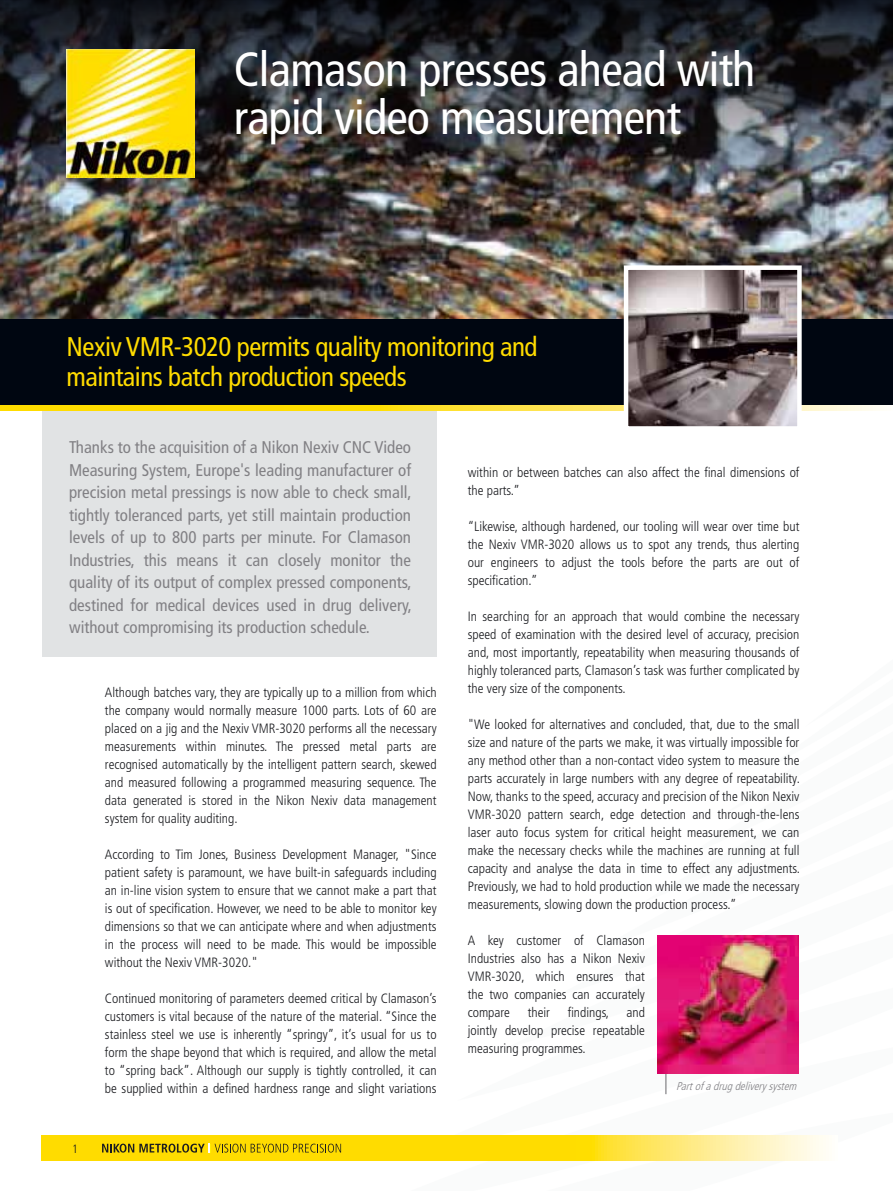
<style>
.page{position:relative;width:893px;height:1191px;background:#fff}
.page>*{position:absolute;margin:0;border:0;box-sizing:border-box;transform-origin:0 0}
.t1{font:condensed 48px/48px "Frutiger LT Std";letter-spacing:-.015em;color:#fff}
.t2{font:condensed 27px/30px "Frutiger LT Std";letter-spacing:-.02em;color:#ffdc00}
.t3{font:condensed 16.95px/22.5px "Frutiger LT Std";color:#818084;text-align:justify}
.t4{font:300 condensed 13.5px/18px "Frutiger LT Std";color:#1b1c20;text-align:justify}
.t5{font:300 condensed 12px "Frutiger LT Std";color:#1b1c20}
.t6{font:italic 300 condensed 11.25px "Frutiger LT Std";color:#818084}
</style>
<div class="page">
<img style="left:0;top:190px;width:893px;height:129px">
<svg style="left:395px;top:1160px;width:431px;height:1px"></svg>
<div style="left:43px;top:389px;width:394px;height:267px;background:#e1e3e4"></div>
<svg style="left:41px;top:1135px;width:785px;height:25px;background:#ffe131"></svg>
<svg style="left:102px;top:1143px;width:239px;height:10px;background:#bca40b"></svg>
<img style="left:0;top:0;width:893px;height:190px">
<img style="left:67px;top:50px;width:127px;height:127px">
<hr style="left:665px;top:1039px;width:2px;height:55px;background:#818084">
<img style="left:658px;top:935px;width:140px;height:138px">
<div style="left:0;top:319px;width:893px;height:86px;background:#000611"></div>
<svg style="left:0;top:405px;width:880px;height:5px;background:#ffe22f"></svg>
<img style="left:629px;top:270px;width:168px;height:156px">
<div style="left:624px;top:265px;width:178px;height:166px;border:4px solid #fff"></div>
<h1 class="t1" style="left:234px;top:45px;width:523px">Clamason presses ahead with rapid video measurement</h1>
<h2 class="t2" style="left:67px;top:332px;width:472px">Nexiv VMR-3020 permits quality monitoring and maintains batch production speeds</h2>
<p class="t3" style="left:69px;top:436px;width:344px">Thanks to the acquisition of a Nikon Nexiv CNC Video Measuring System, Europe's leading manufacturer of precision metal pressings is now able to check small, tightly toleranced parts, yet still maintain production levels of up to 800 parts per minute. For Clamason Industries, this means it can closely monitor the quality of its output of complex pressed components, destined for medical devices used in drug delivery, without compromising its production schedule.</p>
<p class="t5" style="left:72px;top:1142px;width:7px">1</p>
<p class="t4" style="left:105px;top:683px;width:333px">Although batches vary, they are typically up to a million from which the company would normally measure 1000 parts. Lots of 60 are placed on a jig and the Nexiv VMR-3020 performs all the necessary measurements within minutes. The pressed metal parts are recognised automatically by the intelligent pattern search, skewed and measured following a programmed measuring sequence. The data generated is stored in the Nikon Nexiv data management system for quality auditing.</p>
<p class="t4" style="left:105px;top:845px;width:333px">According to Tim Jones, Business Development Manager, "Since patient safety is paramount, we have built-in safeguards including an in-line vision system to ensure that we cannot make a part that is out of specification. However, we need to be able to monitor key dimensions so that we can anticipate where and when adjustments in the process will need to be made. This would be impossible without the Nexiv VMR-3020."</p>
<p class="t4" style="left:105px;top:989px;width:333px">Continued monitoring of parameters deemed critical by Clamason’s customers is vital because of the nature of the material. “Since the stainless steel we use is inherently “springy”, it’s usual for us to form the shape beyond that which is required, and allow the metal to “spring back”. Although our supply is tightly controlled, it can be supplied within a defined hardness range and slight variations</p>
<p class="t4" style="left:468px;top:463px;width:333px">within or between batches can also affect the final dimensions of the parts.”</p>
<p class="t4" style="left:468px;top:517px;width:333px">“Likewise, although hardened, our tooling will wear over time but the Nexiv VMR-3020 allows us to spot any trends, thus alerting our engineers to adjust the tools before the parts are out of specification.”</p>
<p class="t4" style="left:468px;top:607px;width:333px">In searching for an approach that would combine the necessary speed of examination with the desired level of accuracy, precision and, most importantly, repeatability when measuring thousands of highly toleranced parts, Clamason’s task was further complicated by the very size of the components.</p>
<p class="t4" style="left:468px;top:715px;width:334px">"We looked for alternatives and concluded, that, due to the small size and nature of the parts we make, it was virtually impossible for any method other than a non-contact video system to measure the parts accurately in large numbers with any degree of repeatability.<br>Now, thanks to the speed, accuracy and precision of the Nikon Nexiv VMR-3020 pattern search, edge detection and through-the-lens laser auto focus system for critical height measurement, we can make the necessary checks while the machines are running at full capacity and analyse the data in time to effect any adjustments.<br>Previously, we had to hold production while we made the necessary measurements, slowing down the production process.”</p>
<p class="t4" style="left:468px;top:931px;width:179px">A key customer of Clamason Industries also has a Nikon Nexiv VMR-3020, which ensures that the two companies can accurately compare</p>
<p class="t4" style="left:528px;top:1003px;width:24px">their</p>
<p class="t4" style="left:568px;top:1003px;width:43px">findings,</p>
<p class="t4" style="left:468px;top:1003px;width:179px;text-indent:159px">and jointly develop precise repeatable measuring programmes.</p>
<p class="t6" style="left:676px;top:1079px;width:125px">Partofadrugdeliverysystem</p>
</div>
